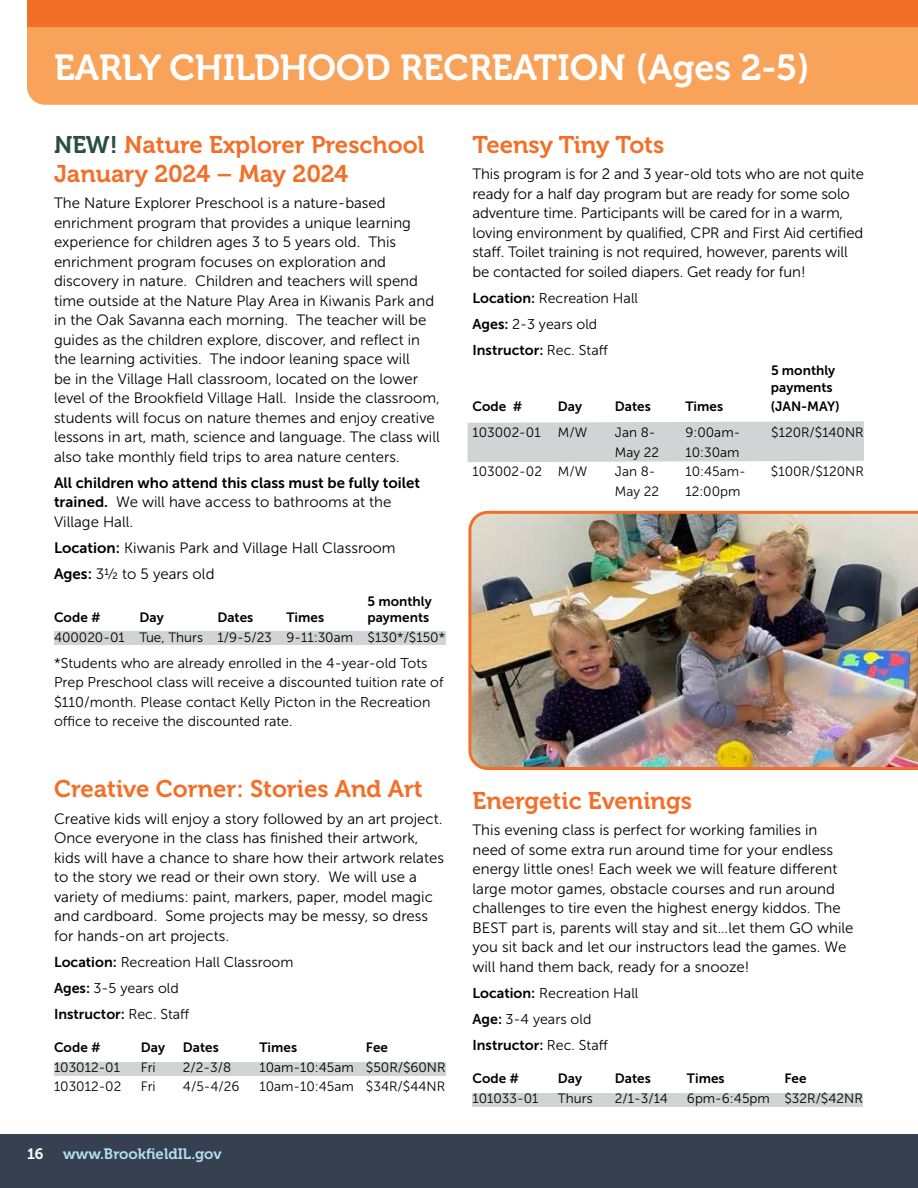
<style>
.page{position:relative;width:918px;height:1188px;background:#fff}
.page>*{position:absolute;margin:0;border:0;box-sizing:border-box;transform-origin:0 0}
.t1{font:36px "Museo 700";color:#fff}
.t2{font:24px/28.8px "Museo 700";color:#f36f28}
.t3{font:15px/19.5px "Museo Sans 300";color:#000}
.t4{font:15px "Museo Sans 700";color:#000}
.t5{font:15px "Museo 700";color:#b0e1ee}
.t6{font:15px "Museo 700";color:#fff}
.t7{font:14.25px/19.5px "Museo Sans 300";color:#000}
.t8{font:14.25px "Museo Sans 700";color:#000}
.t9{font:13.5px "Museo Sans 300";color:#000}
.t10{font:13.5px/16.5px "Museo Sans 700";color:#000}
.s1{color:#284f3e}
.s2{font-family:"Museo Sans 700"}
.s3{font-family:"Museo Sans 300"}
</style>
<div class="page">
<div style="left:0;top:1134px;width:918px;height:54px;background:#364050"></div>
<div style="left:468px;top:421px;width:396px;height:41px;background:#d1d3d4"></div>
<div style="left:27px;top:27px;width:891px;height:78px;background:#f9a35a"></div>
<div style="left:27px;top:0;width:891px;height:27px;background:#f36f28"></div>
<div style="left:54px;top:631px;width:391px;height:14px;background:#d1d3d4"></div>
<div style="left:54px;top:1062px;width:392px;height:13px;background:#d1d3d4"></div>
<div style="left:472px;top:1093px;width:391px;height:13px;background:#d1d3d4"></div>
<img style="left:468px;top:510px;width:450px;height:260px">
<h1 class="t1" style="left:54px;top:47px;width:757px">EARLY CHILDHOOD RECREATION (Ages 2-5)</h1>
<h2 class="t2" style="left:54px;top:131px;width:372px"><span class="s1">NEW!</span> Nature Explorer Preschool<br>January 2024 – May 2024</h2>
<p class="t3" style="left:54px;top:193px;width:387px">The Nature Explorer Preschool is a nature-based enrichment program that provides a unique learning experience for children ages 3 to 5 years old. This enrichment program focuses on exploration and discovery in nature. Children and teachers will spend time outside at the Nature Play Area in Kiwanis Park and in the Oak Savanna each morning. The teacher will be guides as the children explore, discover, and reflect in the learning activities. The indoor leaning space will<br>be in the Village Hall classroom, located on the lower level of the Brookfield Village Hall. Inside the classroom, students will focus on nature themes and enjoy creative lessons in art, math, science and language. The class will also take monthly field trips to area nature centers.</p>
<p class="t4" style="left:54px;top:474px;width:368px">All children who attend this class must be fully toilet</p>
<p class="t3" style="left:54px;top:493px;width:339px"><span class="s2">trained.</span> We will have access to bathrooms at the<br>Village Hall.</p>
<p class="t3" style="left:54px;top:535px;width:343px;line-height:26.2px"><span class="s2">Location:</span> Kiwanis Park and Village Hall Classroom<br><span class="s2">Ages:</span> 3½ to 5 years old</p>
<p class="t10" style="left:367px;top:593px;width:66px">5 monthly</p>
<p class="t10" style="left:54px;top:609px;width:48px">Code #</p>
<p class="t10" style="left:139px;top:609px;width:26px">Day</p>
<p class="t10" style="left:217px;top:609px;width:37px">Dates</p>
<p class="t10" style="left:286px;top:609px;width:39px">Times</p>
<p class="t10" style="left:367px;top:609px;width:63px">payments</p>
<p class="t9" style="left:54px;top:630px;width:393px">400020-01 Tue, Thurs 1/9-5/23 9-11:30am $130*/$150*</p>
<p class="t7" style="left:54px;top:653px;width:391px">*Students who are already enrolled in the 4-year-old Tots Prep Preschool class will receive a discounted tuition rate of $110/month. Please contact Kelly Picton in the Recreation office to receive the discounted rate.</p>
<h2 class="t2" style="left:54px;top:775px;width:370px">Creative Corner: Stories And Art</h2>
<p class="t3" style="left:54px;top:809px;width:391px">Creative kids will enjoy a story followed by an art project.<br>Once everyone in the class has finished their artwork, kids will have a chance to share how their artwork relates to the story we read or their own story. We will use a variety of mediums: paint, markers, paper, model magic and cardboard. Some projects may be messy, so dress for hands-on art projects.</p>
<p class="t7" style="left:54px;top:949px;width:241px;line-height:26.2px"><span class="s2">Location:</span> Recreation Hall Classroom<br><span class="s2">Ages:</span> 3-5 years old</p>
<p class="t8" style="left:54px;top:1007px;width:137px">Instructor: <span class="s3">Rec. Staff</span></p>
<p class="t10" style="left:54px;top:1039px;width:48px">Code #</p>
<p class="t10" style="left:141px;top:1039px;width:26px">Day</p>
<p class="t10" style="left:183px;top:1039px;width:37px">Dates</p>
<p class="t10" style="left:259px;top:1039px;width:39px">Times</p>
<p class="t10" style="left:366px;top:1039px;width:24px">Fee</p>
<p class="t9" style="left:54px;top:1060px;width:68px">103012-01</p>
<p class="t9" style="left:141px;top:1060px;width:16px">Fri</p>
<p class="t9" style="left:183px;top:1060px;width:50px">2/2-3/8</p>
<p class="t9" style="left:259px;top:1060px;width:188px">10am-10:45am $50R/$60NR</p>
<p class="t9" style="left:54px;top:1079px;width:69px">103012-02</p>
<p class="t9" style="left:141px;top:1079px;width:16px">Fri</p>
<p class="t9" style="left:183px;top:1079px;width:58px">4/5-4/26</p>
<p class="t9" style="left:259px;top:1079px;width:187px">10am-10:45am $34R/$44NR</p>
<p class="t6" style="left:27px;top:1145px;width:18px">16</p>
<p class="t5" style="left:63px;top:1145px;width:160px">www.BrookfieldIL.gov</p>
<h2 class="t2" style="left:472px;top:131px;width:193px">Teensy Tiny Tots</h2>
<p class="t3" style="left:472px;top:164px;width:393px">This program is for 2 and 3 year-old tots who are not quite ready for a half day program but are ready for some solo adventure time. Participants will be cared for in a warm, loving environment by qualified, CPR and First Aid certified staff. Toilet training is not required, however, parents will be contacted for soiled diapers. Get ready for fun!</p>
<p class="t7" style="left:472px;top:285px;width:167px;line-height:26.2px"><span class="s2">Location:</span> Recreation Hall<br><span class="s2">Ages:</span> 2-3 years old</p>
<p class="t8" style="left:472px;top:343px;width:137px">Instructor: <span class="s3">Rec. Staff</span></p>
<p class="t10" style="left:771px;top:362px;width:66px">5 monthly payments</p>
<p class="t10" style="left:472px;top:398px;width:51px">Code #</p>
<p class="t10" style="left:558px;top:398px;width:26px">Day</p>
<p class="t10" style="left:615px;top:398px;width:37px">Dates</p>
<p class="t10" style="left:685px;top:398px;width:39px">Times</p>
<p class="t10" style="left:771px;top:398px;width:70px">(JAN-MAY)</p>
<p class="t9" style="left:472px;top:425px;width:70px">103002-01</p>
<p class="t9" style="left:558px;top:425px;width:31px">M/W</p>
<p class="t9" style="left:615px;top:425px;width:42px">Jan 8-</p>
<p class="t9" style="left:685px;top:425px;width:56px">9:00am-</p>
<p class="t9" style="left:771px;top:425px;width:94px">$120R/$140NR</p>
<p class="t9" style="left:615px;top:445px;width:46px">May 22</p>
<p class="t9" style="left:685px;top:445px;width:56px">10:30am</p>
<p class="t9" style="left:472px;top:464px;width:116px">103002-02 M/W</p>
<p class="t9" style="left:615px;top:464px;width:42px">Jan 8-</p>
<p class="t9" style="left:685px;top:464px;width:62px">10:45am-</p>
<p class="t9" style="left:771px;top:464px;width:94px">$100R/$120NR</p>
<p class="t9" style="left:615px;top:484px;width:46px">May 22</p>
<p class="t9" style="left:685px;top:484px;width:57px">12:00pm</p>
<h2 class="t2" style="left:472px;top:787px;width:221px">Energetic Evenings</h2>
<p class="t3" style="left:472px;top:820px;width:383px">This evening class is perfect for working families in need of some extra run around time for your endless energy little ones! Each week we will feature different large motor games, obstacle courses and run around challenges to tire even the highest energy kiddos. The BEST part is, parents will stay and sit…let them GO while you sit back and let our instructors lead the games. We will hand them back, ready for a snooze!</p>
<p class="t7" style="left:472px;top:980px;width:167px;line-height:26.2px"><span class="s2">Location:</span> Recreation Hall<br><span class="s2">Age:</span> 3-4 years old</p>
<p class="t8" style="left:472px;top:1038px;width:137px">Instructor: <span class="s3">Rec. Staff</span></p>
<p class="t10" style="left:472px;top:1071px;width:48px">Code #</p>
<p class="t10" style="left:558px;top:1071px;width:26px">Day</p>
<p class="t10" style="left:615px;top:1071px;width:37px">Dates</p>
<p class="t10" style="left:687px;top:1071px;width:39px">Times</p>
<p class="t10" style="left:784px;top:1071px;width:24px">Fee</p>
<p class="t9" style="left:472px;top:1091px;width:68px">101033-01</p>
<p class="t9" style="left:558px;top:1091px;width:36px">Thurs</p>
<p class="t9" style="left:615px;top:1091px;width:54px">2/1-3/14</p>
<p class="t9" style="left:687px;top:1091px;width:177px">6pm-6:45pm $32R/$42NR</p>
</div>
